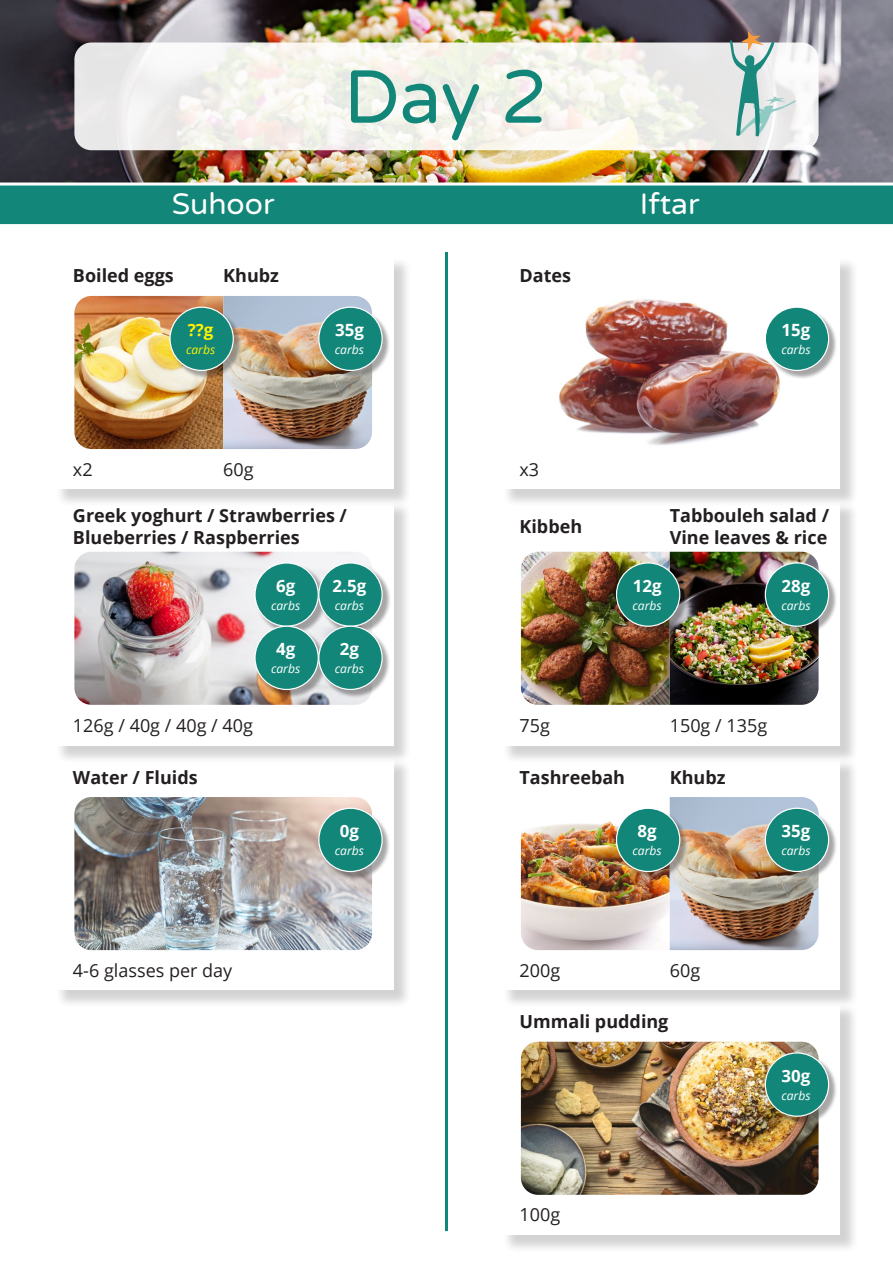
<style>
.page{position:relative;width:893px;height:1263px;background:#fff}
.page>*{position:absolute;margin:0;border:0;box-sizing:border-box;transform-origin:0 0}
.t1{font:75px "Varela Round";color:#128678}
.t2{font:30px "Varela Round";color:#fff}
.t3{font:700 18px/22.5px "Open Sans";color:#231f20}
.t4{font:18px "Open Sans";color:#231f20}
.t5{font:700 16.95px "Open Sans";color:#fff}
.t6{font:700 16.95px "Open Sans";color:#fff101}
.t7{font:italic 12px "Open Sans";color:#fff}
.t8{font:italic 12px "Open Sans";color:#fff101}
</style>
<div class="page">
<img style="left:0;top:0;width:893px;height:183px">
<div style="left:0;top:185px;width:893px;height:40px;background:#128678"></div>
<svg style="left:74px;top:43px;width:745px;height:107px;fill:#f3f2ea"></svg>
<hr style="left:445px;top:252px;width:3px;height:979px;background:#128678">
<svg style="left:729px;top:31px;width:67px;height:105px"></svg>
<div style="left:502px;top:1003px;width:356px;height:251px;background:#231f20;opacity:.2"></div>
<div style="left:500px;top:1001px;width:340px;height:234px;background:#fff"></div>
<img style="left:521px;top:1042px;width:298px;height:153px">
<div style="left:766px;top:1053px;width:71px;height:72px;background:#231f20;opacity:.4"></div>
<div style="left:765px;top:1053px;width:64px;height:63px;background:#128678;border-radius:50%"></div>
<div style="left:765px;top:1052px;width:64px;height:65px;border:1px solid #fff;border-radius:50%"></div>
<div style="left:502px;top:758px;width:356px;height:251px;background:#231f20;opacity:.2"></div>
<div style="left:500px;top:756px;width:340px;height:234px;background:#fff"></div>
<img style="left:521px;top:797px;width:298px;height:153px">
<div style="left:766px;top:809px;width:71px;height:71px;background:#231f20;opacity:.4"></div>
<div style="left:765px;top:808px;width:64px;height:63px;background:#128678;border-radius:50%"></div>
<div style="left:765px;top:808px;width:64px;height:64px;border:1px solid #fff;border-radius:50%"></div>
<div style="left:617px;top:809px;width:71px;height:71px;background:#231f20;opacity:.4"></div>
<div style="left:616px;top:808px;width:64px;height:63px;background:#128678;border-radius:50%"></div>
<div style="left:616px;top:808px;width:64px;height:64px;border:1px solid #fff;border-radius:50%"></div>
<div style="left:502px;top:501px;width:356px;height:263px;background:#231f20;opacity:.2"></div>
<div style="left:500px;top:499px;width:340px;height:247px;background:#fff"></div>
<img style="left:521px;top:552px;width:298px;height:153px">
<div style="left:766px;top:563px;width:71px;height:72px;background:#231f20;opacity:.4"></div>
<div style="left:765px;top:563px;width:64px;height:63px;background:#128678;border-radius:50%"></div>
<div style="left:765px;top:562px;width:64px;height:65px;border:1px solid #fff;border-radius:50%"></div>
<div style="left:617px;top:563px;width:71px;height:72px;background:#231f20;opacity:.4"></div>
<div style="left:616px;top:563px;width:64px;height:63px;background:#128678;border-radius:50%"></div>
<div style="left:616px;top:562px;width:64px;height:65px;border:1px solid #fff;border-radius:50%"></div>
<div style="left:502px;top:257px;width:356px;height:251px;background:#231f20;opacity:.2"></div>
<div style="left:500px;top:255px;width:340px;height:234px;background:#fff"></div>
<img style="left:559px;top:299px;width:221px;height:146px">
<div style="left:766px;top:308px;width:71px;height:71px;background:#231f20;opacity:.4"></div>
<div style="left:765px;top:307px;width:64px;height:63px;background:#128678;border-radius:50%"></div>
<div style="left:765px;top:307px;width:64px;height:64px;border:1px solid #fff;border-radius:50%"></div>
<div style="left:55px;top:758px;width:357px;height:251px;background:#231f20;opacity:.2"></div>
<div style="left:53px;top:756px;width:340px;height:234px;background:#fff"></div>
<img style="left:74px;top:797px;width:298px;height:153px">
<div style="left:319px;top:809px;width:72px;height:71px;background:#231f20;opacity:.4"></div>
<div style="left:319px;top:808px;width:63px;height:63px;background:#128678;border-radius:50%"></div>
<div style="left:318px;top:808px;width:65px;height:64px;border:1px solid #fff;border-radius:50%"></div>
<div style="left:55px;top:501px;width:357px;height:263px;background:#231f20;opacity:.2"></div>
<div style="left:53px;top:499px;width:340px;height:247px;background:#fff"></div>
<img style="left:74px;top:552px;width:296px;height:153px">
<div style="left:256px;top:563px;width:71px;height:72px;background:#231f20;opacity:.4"></div>
<div style="left:255px;top:563px;width:63px;height:63px;background:#128678;border-radius:50%"></div>
<div style="left:254px;top:562px;width:65px;height:65px;border:1px solid #fff;border-radius:50%"></div>
<div style="left:256px;top:627px;width:71px;height:71px;background:#231f20;opacity:.4"></div>
<div style="left:255px;top:626px;width:63px;height:63px;background:#128678;border-radius:50%"></div>
<div style="left:254px;top:626px;width:65px;height:64px;border:1px solid #fff;border-radius:50%"></div>
<div style="left:319px;top:563px;width:72px;height:72px;background:#231f20;opacity:.4"></div>
<div style="left:319px;top:563px;width:63px;height:63px;background:#128678;border-radius:50%"></div>
<div style="left:318px;top:562px;width:65px;height:65px;border:1px solid #fff;border-radius:50%"></div>
<div style="left:319px;top:627px;width:72px;height:71px;background:#231f20;opacity:.4"></div>
<div style="left:319px;top:626px;width:63px;height:63px;background:#128678;border-radius:50%"></div>
<div style="left:318px;top:626px;width:65px;height:64px;border:1px solid #fff;border-radius:50%"></div>
<div style="left:55px;top:257px;width:357px;height:251px;background:#231f20;opacity:.2"></div>
<div style="left:53px;top:255px;width:340px;height:234px;background:#fff"></div>
<img style="left:74px;top:296px;width:298px;height:153px">
<div style="left:319px;top:308px;width:72px;height:71px;background:#231f20;opacity:.4"></div>
<div style="left:319px;top:307px;width:63px;height:63px;background:#128678;border-radius:50%"></div>
<div style="left:318px;top:307px;width:65px;height:64px;border:1px solid #fff;border-radius:50%"></div>
<div style="left:171px;top:308px;width:71px;height:71px;background:#231f20;opacity:.4"></div>
<div style="left:170px;top:307px;width:63px;height:63px;background:#128678;border-radius:50%"></div>
<div style="left:169px;top:307px;width:65px;height:64px;border:1px solid #fff;border-radius:50%"></div>
<p class="t1" style="left:344px;top:46px;width:205px">Day 2</p>
<p class="t2" style="left:172px;top:184px;width:104px">Suhoor</p>
<p class="t2" style="left:640px;top:184px;width:61px">Iftar</p>
<p class="t3" style="left:73px;top:264px;width:102px">Boiled eggs</p>
<p class="t3" style="left:223px;top:264px;width:57px">Khubz</p>
<p class="t3" style="left:519px;top:264px;width:53px">Dates</p>
<p class="t6" style="left:188px;top:318px;width:27px">??g</p>
<p class="t8" style="left:186px;top:342px;width:31px">carbs</p>
<p class="t5" style="left:335px;top:318px;width:30px">35g</p>
<p class="t7" style="left:335px;top:342px;width:31px">carbs</p>
<p class="t5" style="left:781px;top:318px;width:30px">15g</p>
<p class="t7" style="left:781px;top:342px;width:31px">carbs</p>
<p class="t4" style="left:73px;top:457px;width:21px">x2</p>
<p class="t4" style="left:223px;top:457px;width:32px">60g</p>
<p class="t4" style="left:519px;top:457px;width:21px">x3</p>
<p class="t3" style="left:73px;top:504px;width:276px">Greek yoghurt / Strawberries /<br>Blueberries / Raspberries</p>
<p class="t3" style="left:519px;top:515px;width:64px">Kibbeh</p>
<p class="t3" style="left:670px;top:504px;width:161px">Tabbouleh salad /<br>Vine leaves &amp; rice</p>
<p class="t5" style="left:276px;top:574px;width:21px">6g</p>
<p class="t7" style="left:271px;top:597px;width:31px">carbs</p>
<p class="t5" style="left:276px;top:637px;width:21px">4g</p>
<p class="t7" style="left:271px;top:661px;width:31px">carbs</p>
<p class="t5" style="left:333px;top:574px;width:35px">2.5g</p>
<p class="t7" style="left:335px;top:597px;width:31px">carbs</p>
<p class="t5" style="left:340px;top:637px;width:21px">2g</p>
<p class="t7" style="left:335px;top:661px;width:31px">carbs</p>
<p class="t5" style="left:633px;top:574px;width:30px">12g</p>
<p class="t7" style="left:632px;top:597px;width:31px">carbs</p>
<p class="t5" style="left:781px;top:574px;width:30px">28g</p>
<p class="t7" style="left:781px;top:597px;width:31px">carbs</p>
<p class="t4" style="left:73px;top:713px;width:182px">126g / 40g / 40g / 40g</p>
<p class="t4" style="left:519px;top:713px;width:32px">75g</p>
<p class="t4" style="left:670px;top:713px;width:99px">150g / 135g</p>
<p class="t3" style="left:73px;top:765px;width:126px">Water / Fluids</p>
<p class="t3" style="left:519px;top:765px;width:107px">Tashreebah</p>
<p class="t3" style="left:670px;top:765px;width:57px">Khubz</p>
<p class="t5" style="left:340px;top:819px;width:21px">0g</p>
<p class="t7" style="left:335px;top:843px;width:31px">carbs</p>
<p class="t5" style="left:637px;top:819px;width:21px">8g</p>
<p class="t7" style="left:632px;top:843px;width:31px">carbs</p>
<p class="t5" style="left:781px;top:819px;width:30px">35g</p>
<p class="t7" style="left:781px;top:843px;width:31px">carbs</p>
<p class="t4" style="left:73px;top:958px;width:161px">4-6 glasses per day</p>
<p class="t4" style="left:519px;top:958px;width:42px">200g</p>
<p class="t4" style="left:670px;top:958px;width:32px">60g</p>
<p class="t3" style="left:519px;top:1010px;width:150px">Ummali pudding</p>
<p class="t5" style="left:781px;top:1064px;width:30px">30g</p>
<p class="t7" style="left:781px;top:1087px;width:31px">carbs</p>
<p class="t4" style="left:519px;top:1202px;width:42px">100g</p>
</div>
